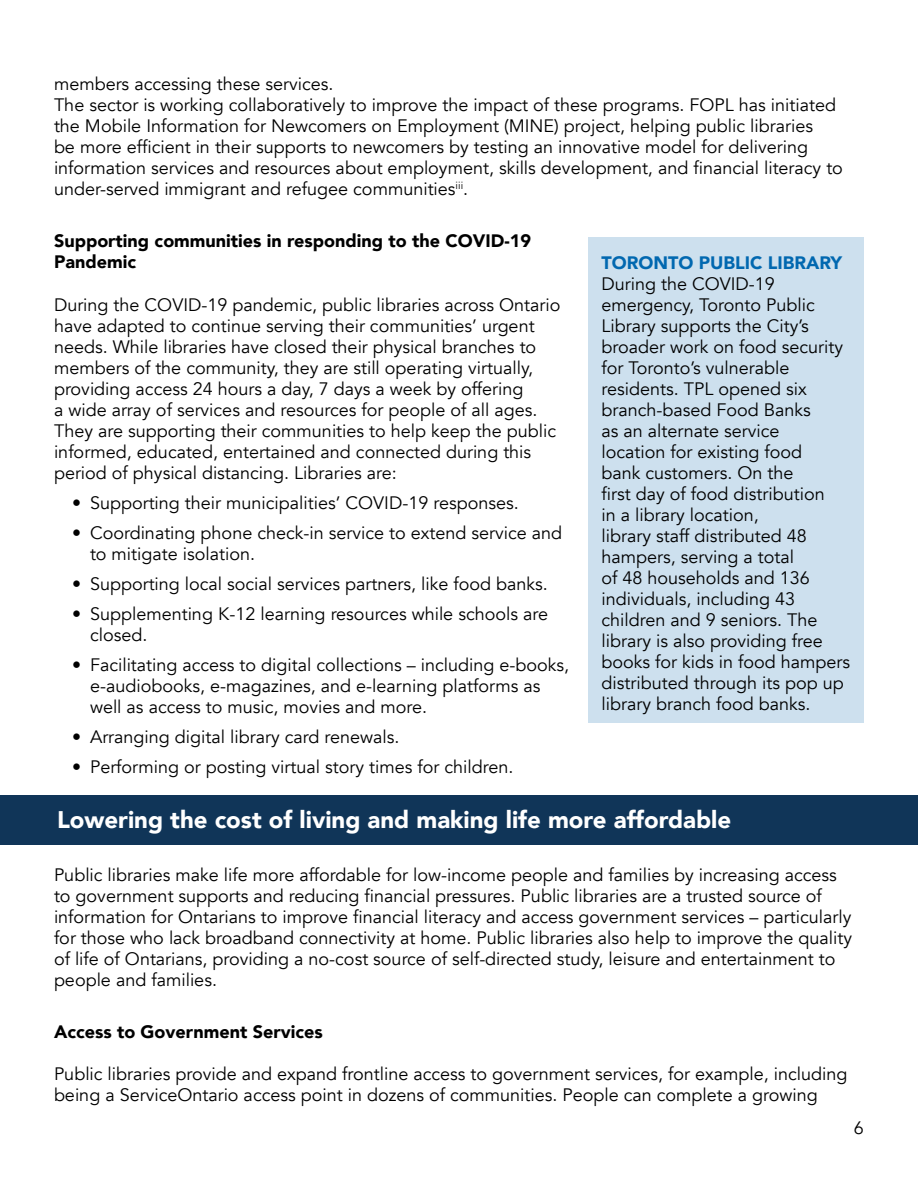
<style>
.page{position:relative;width:918px;height:1188px;background:#fff}
.page>*{position:absolute;margin:0;border:0;box-sizing:border-box;transform-origin:0 0}
.t1{font:900 24px "Avenir";color:#fff}
.t2{font:18px/21px "Avenir";color:#000}
.t3{font:900 18px/21.6px "Avenir";color:#000}
.t4{font:900 18px "Avenir";color:#0168b0}
</style>
<div class="page">
<div style="left:0;top:795px;width:918px;height:49px;background:#103558"></div>
<div style="left:588px;top:237px;width:276px;height:486px;background:#cde0ee"></div>
<p class="t2" style="left:54px;top:74px;width:790px">members accessing these services.<br>The sector is working collaboratively to improve the impact of these programs. FOPL has initiated the Mobile Information for Newcomers on Employment (MINE) project, helping public libraries<br>be more efficient in their supports to newcomers by testing an innovative model for delivering information services and resources about employment, skills development, and financial literacy to under-served immigrant and refugee communities<sup>iii</sup>.</p>
<p class="t3" style="left:54px;top:230px;width:479px">Supporting communities in responding to the COVID-19<br>Pandemic</p>
<p class="t2" style="left:54px;top:295px;width:508px">During the COVID-19 pandemic, public libraries across Ontario have adapted to continue serving their communities’ urgent needs. While libraries have closed their physical branches to members of the community, they are still operating virtually, providing access 24 hours a day, 7 days a week by offering<br>a wide array of services and resources for people of all ages.<br>They are supporting their communities to help keep the public informed, educated, entertained and connected during this period of physical distancing. Libraries are:</p>
<p class="t2" style="left:72px;top:493px;width:448px">• Supporting their municipalities’ COVID-19 responses.</p>
<p class="t2" style="left:90px;top:523px;width:474px;text-indent:-18px">• Coordinating phone check-in service to extend service and to mitigate isolation.</p>
<p class="t2" style="left:72px;top:574px;width:477px">• Supporting local social services partners, like food banks.</p>
<p class="t2" style="left:90px;top:604px;width:460px;text-indent:-18px">• Supplementing K-12 learning resources while schools are closed.</p>
<p class="t2" style="left:90px;top:655px;width:481px;text-indent:-18px">• Facilitating access to digital collections – including e-books, e-audiobooks, e-magazines, and e-learning platforms as well as access to music, movies and more.</p>
<p class="t2" style="left:72px;top:727px;width:329px">• Arranging digital library card renewals.</p>
<p class="t2" style="left:72px;top:757px;width:443px">• Performing or posting virtual story times for children.</p>
<p class="t4" style="left:602px;top:250px;width:242px">TORONTO PUBLIC LIBRARY</p>
<p class="t2" style="left:602px;top:273px;width:250px">During the COVID-19 emergency, Toronto Public<br>Library supports the City’s broader work on food security for Toronto’s vulnerable residents. TPL opened six branch-based Food Banks<br>as an alternate service<br>location for existing food<br>bank customers. On the<br>first day of food distribution<br>in a library location,<br>library staff distributed 48 hampers, serving a total<br>of 48 households and 136 individuals, including 43 children and 9 seniors. The library is also providing free books for kids in food hampers distributed through its pop up library branch food banks.</p>
<h1 class="t1" style="left:57px;top:804px;width:676px">Lowering the cost of living and making life more affordable</h1>
<p class="t2" style="left:54px;top:865px;width:800px">Public libraries make life more affordable for low-income people and families by increasing access to government supports and reducing financial pressures. Public libraries are a trusted source of information for Ontarians to improve financial literacy and access government services – particularly for those who lack broadband connectivity at home. Public libraries also help to improve the quality of life of Ontarians, providing a no-cost source of self-directed study, leisure and entertainment to people and families.</p>
<p class="t3" style="left:54px;top:1021px;width:270px">Access to Government Services</p>
<p class="t2" style="left:54px;top:1064px;width:795px">Public libraries provide and expand frontline access to government services, for example, including being a ServiceOntario access point in dozens of communities. People can complete a growing</p>
<p class="t2" style="left:854px;top:1118px;width:12px">6</p>
</div>
